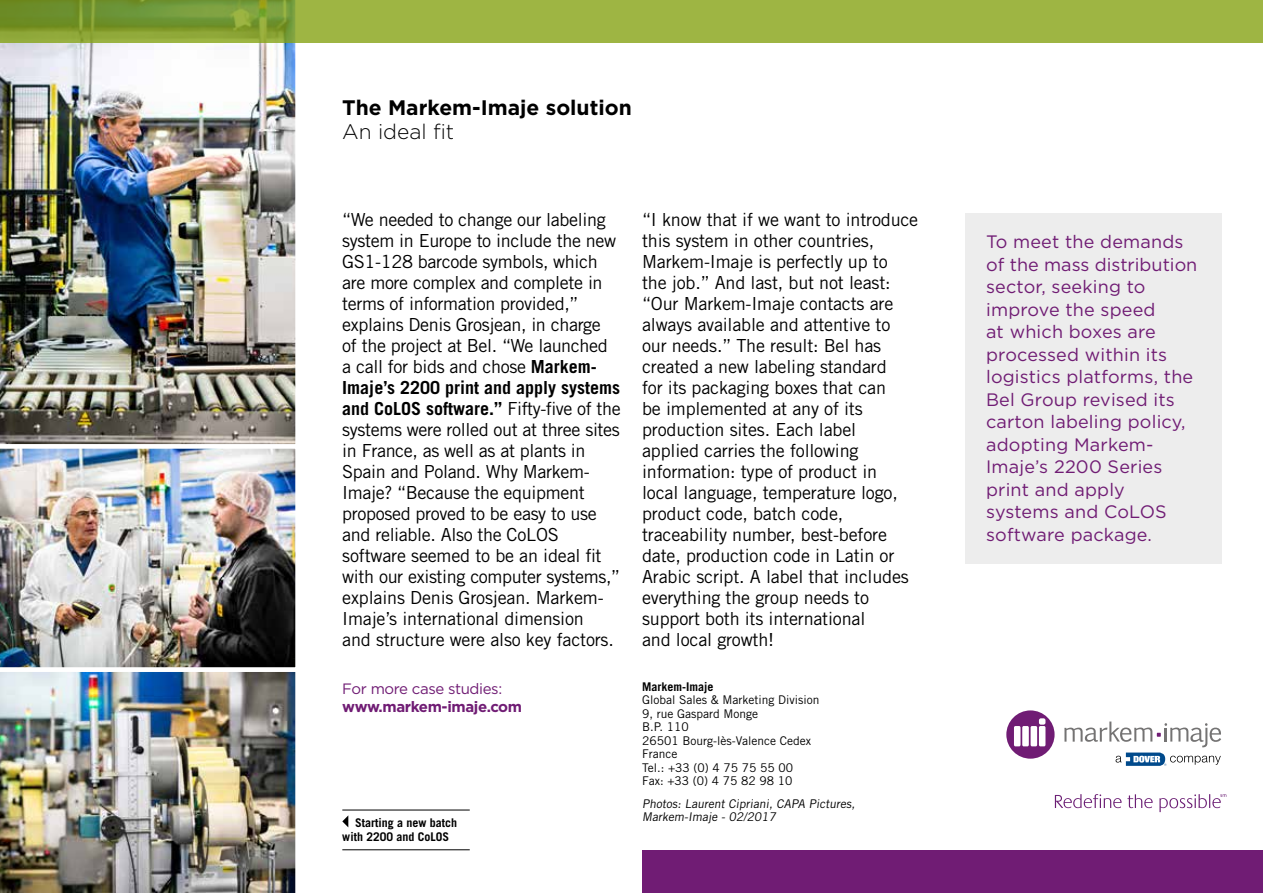
<style>
.page{position:relative;width:1263px;height:893px;background:#fff}
.page>*{position:absolute;margin:0;border:0;box-sizing:border-box;transform-origin:0 0}
.t1{font:700 21px "Gotham";color:#000}
.t2{font:300 21px "Gotham";color:#000}
.t3{font:18px/21px "Trade Gothic LT Std";letter-spacing:-.01em;color:#000}
.t4{font:18px/22.5px "Gotham";letter-spacing:.01em;color:#701c74}
.t5{font:700 15px "Gotham";letter-spacing:-.025em;color:#701c74}
.t6{font:15px "Gotham";letter-spacing:-.025em;color:#701c74}
.t7{font:12px/13.5px "Trade Gothic LT Std";color:#000}
.t8{font:700 12px/13.5px "Trade Gothic LT Std";color:#000}
.s1{font-weight:700}
</style>
<div class="page">
<img style="left:0;top:43px;width:296px;height:401px">
<img style="left:0;top:448px;width:296px;height:219px">
<img style="left:0;top:667px;width:296px;height:226px">
<div style="left:642px;top:850px;width:621px;height:43px;background:#701c74"></div>
<svg style="left:0;top:0;width:471px;height:43px;background:#88a439"></svg>
<div style="left:471px;top:0;width:792px;height:43px;background:#9eb543"></div>
<div style="left:965px;top:213px;width:256px;height:350px;background:#ededed"></div>
<hr style="left:342px;top:810px;width:128px;height:1px;background:#000">
<hr style="left:342px;top:849px;width:128px;height:1px;background:#000">
<svg style="left:342px;top:816px;width:6px;height:11px"></svg>
<svg style="left:1006px;top:710px;width:49px;height:49px"></svg>
<svg style="left:1064px;top:721px;width:157px;height:45px"></svg>
<svg style="left:1055px;top:794px;width:66px;height:14px"></svg>
<svg style="left:1127px;top:794px;width:26px;height:14px"></svg>
<svg style="left:1159px;top:794px;width:67px;height:18px"></svg>
<p class="t1" style="left:342px;top:93px;width:291px">The Markem-Imaje solution</p>
<p class="t2" style="left:342px;top:118px;width:113px">An ideal fit</p>
<p class="t3" style="left:342px;top:208px;width:280px">“We needed to change our labeling system in Europe to include the new GS1-128 barcode symbols, which are more complex and complete in terms of information provided,” explains Denis Grosjean, in charge<br>of the project at Bel. “We launched a call for bids and chose <span class="s1">Markem-Imaje’s 2200 print and apply systems and CoLOS software.”</span> Fifty-five of the systems were rolled out at three sites in France, as well as at plants in Spain and Poland. Why Markem-Imaje? “Because the equipment proposed proved to be easy to use and reliable. Also the CoLOS software seemed to be an ideal fit with our existing computer systems,” explains Denis Grosjean. Markem-Imaje’s international dimension<br>and structure were also key factors.</p>
<p class="t3" style="left:642px;top:209px;width:278px">“I know that if we want to introduce this system in other countries,<br>Markem-Imaje is perfectly up to<br>the job.” And last, but not least: “Our Markem-Imaje contacts are always available and attentive to our needs.” The result: Bel has created a new labeling standard<br>for its packaging boxes that can<br>be implemented at any of its production sites. Each label<br>applied carries the following information: type of product in<br>local language, temperature logo, product code, batch code, traceability number, best-before date, production code in Latin or<br>Arabic script. A label that includes everything the group needs to support both its international<br>and local growth!</p>
<p class="t6" style="left:342px;top:679px;width:161px">For more case studies:</p>
<p class="t5" style="left:342px;top:697px;width:181px">www.markem-imaje.com</p>
<p class="t8" style="left:342px;top:816px;width:116px;text-indent:13px">Starting a new batch with 2200 and CoLOS</p>
<p class="t8" style="left:642px;top:680px;width:73px">Markem-Imaje</p>
<p class="t7" style="left:642px;top:693px;width:179px">Global Sales &amp; Marketing Division<br>9, rue Gaspard Monge<br>B.P. 110<br>26501 Bourg-lès-Valence Cedex<br>France<br>Tel.: +33 (0) 4 75 75 55 00<br>Fax: +33 (0) 4 75 82 98 10</p>
<p class="t7" style="left:642px;top:797px;width:216px">Photos: Laurent Cipriani, CAPA Pictures,<br>Markem-Imaje - 02/2017</p>
<p class="t4" style="left:986px;top:230px;width:213px">To meet the demands of the mass distribution sector, seeking to improve the speed<br>at which boxes are processed within its logistics platforms, the<br>Bel Group revised its carton labeling policy, adopting Markem-<br>Imaje’s 2200 Series print and apply systems and CoLOS software package.</p>
</div>
